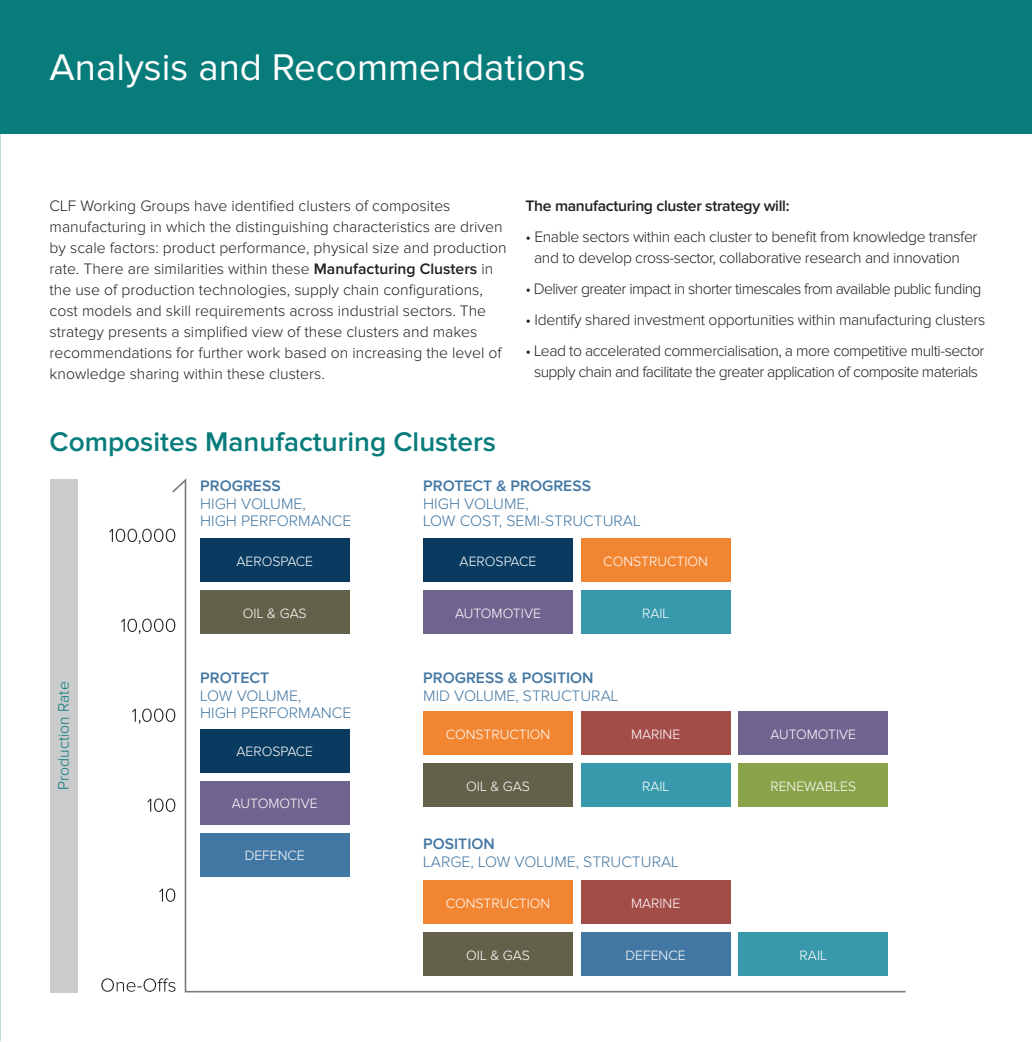
<style>
.page{position:relative;width:1032px;height:1042px;background:#fff}
.page>*{position:absolute;margin:0;border:0;box-sizing:border-box;transform-origin:0 0}
.t1{font:38.5px "Proxima Nova";color:#fff}
.t2{font:600 28px "Proxima Nova";color:#087c7b}
.t3{font:300 15.75px/21px "Proxima Nova";color:#231f20}
.t4{font:300 15.75px/21px "Proxima Nova";letter-spacing:-.04em;color:#231f20;text-align:center}
.t5{font:300 15.75px/17.5px "Proxima Nova";color:#4377a3}
.t6{font:300 15.75px/21px "Proxima Nova";letter-spacing:-.025em;color:#231f20;text-align:center}
.t7{font:300 15.75px "Proxima Nova";letter-spacing:-.02em;color:#231f20}
.t8{font:600 15.75px "Proxima Nova";color:#4377a3}
.t9{font:600 15.75px "Proxima Nova";letter-spacing:-.02em;color:#231f20}
.t10{font:300 15.75px "Proxima Nova";color:#087c7b}
.t11{font:300 14px "Proxima Nova";color:#fff}
.s1{font-weight:600}
</style>
<div class="page">
<div style="left:0;top:0;width:1032px;height:134px;background:#087c7b"></div>
<svg style="left:170px;top:478px;width:736px;height:515px"></svg>
<svg style="left:109px;top:529px;width:66px;height:15px"></svg>
<svg style="left:121px;top:618px;width:54px;height:16px"></svg>
<svg style="left:132px;top:708px;width:43px;height:16px"></svg>
<svg style="left:147px;top:798px;width:28px;height:14px"></svg>
<svg style="left:159px;top:888px;width:16px;height:14px"></svg>
<svg style="left:101px;top:978px;width:74px;height:14px"></svg>
<div style="left:50px;top:479px;width:27px;height:513px;background:#cacbcc"></div>
<div style="left:423px;top:538px;width:150px;height:44px;background:#093a5f"></div>
<div style="left:423px;top:590px;width:150px;height:44px;background:#71638f"></div>
<div style="left:581px;top:538px;width:149px;height:44px;background:#f18531"></div>
<div style="left:423px;top:880px;width:150px;height:44px;background:#f18531"></div>
<div style="left:581px;top:880px;width:149px;height:44px;background:#a34d49"></div>
<div style="left:423px;top:711px;width:150px;height:44px;background:#f18531"></div>
<div style="left:581px;top:711px;width:149px;height:44px;background:#a34d49"></div>
<div style="left:739px;top:711px;width:149px;height:44px;background:#71638f"></div>
<div style="left:581px;top:590px;width:149px;height:44px;background:#3799ab"></div>
<div style="left:423px;top:763px;width:150px;height:44px;background:#64614b"></div>
<div style="left:581px;top:763px;width:149px;height:44px;background:#3799ab"></div>
<div style="left:739px;top:763px;width:149px;height:44px;background:#8aa34a"></div>
<div style="left:423px;top:932px;width:150px;height:44px;background:#64614b"></div>
<div style="left:581px;top:932px;width:149px;height:44px;background:#4377a3"></div>
<div style="left:739px;top:932px;width:149px;height:44px;background:#3799ab"></div>
<div style="left:200px;top:538px;width:149px;height:44px;background:#093a5f"></div>
<div style="left:200px;top:729px;width:149px;height:43px;background:#093a5f"></div>
<div style="left:200px;top:590px;width:149px;height:44px;background:#64614b"></div>
<div style="left:200px;top:781px;width:149px;height:43px;background:#71638f"></div>
<div style="left:200px;top:833px;width:149px;height:43px;background:#4377a3"></div>
<p class="t1" style="left:50px;top:45px;width:537px">Analysis and Recommendations</p>
<p class="t3" style="left:50px;top:196px;width:458px">CLF Working Groups have identified clusters of composites manufacturing in which the distinguishing characteristics are driven by scale factors: product performance, physical size and production rate. There are similarities within these <span class="s1">Manufacturing Clusters</span> in the use of production technologies, supply chain configurations, cost models and skill requirements across industrial sectors. The strategy presents a simplified view of these clusters and makes recommendations for further work based on increasing the level of knowledge sharing within these clusters.</p>
<p class="t9" style="left:525px;top:197px;width:266px">The manufacturing cluster strategy will:</p>
<p class="t6" style="left:525px;top:227px;width:454px">• Enable sectors within each cluster to benefit from knowledge transfer and to develop cross-sector, collaborative research and innovation</p>
<p class="t4" style="left:525px;top:279px;width:458px">• Deliver greater impact in shorter timescales from available public funding</p>
<p class="t7" style="left:525px;top:312px;width:461px">• Identify shared investment opportunities within manufacturing clusters</p>
<p class="t4" style="left:525px;top:340px;width:461px">• Lead to accelerated commercialisation, a more competitive multi-sector supply chain and facilitate the greater application of composite materials</p>
<p class="t2" style="left:50px;top:426px;width:448px">Composites Manufacturing Clusters</p>
<p class="t10" style="left:56px;top:789px;width:110px;rotate:-90deg">Production Rate</p>
<p class="t8" style="left:200px;top:477px;width:82px">PROGRESS</p>
<p class="t5" style="left:200px;top:495px;width:107px">HIGH VOLUME,</p>
<p class="t5" style="left:200px;top:513px;width:153px">HIGH PERFORMANCE</p>
<p class="t11" style="left:236px;top:555px;width:78px">AEROSPACE</p>
<p class="t11" style="left:243px;top:607px;width:65px">OIL &amp; GAS</p>
<p class="t8" style="left:200px;top:669px;width:71px">PROTECT</p>
<p class="t5" style="left:200px;top:687px;width:153px">LOW VOLUME,<br>HIGH PERFORMANCE</p>
<p class="t11" style="left:236px;top:745px;width:78px">AEROSPACE</p>
<p class="t11" style="left:232px;top:797px;width:87px">AUTOMOTIVE</p>
<p class="t11" style="left:245px;top:849px;width:62px">DEFENCE</p>
<p class="t8" style="left:423px;top:477px;width:169px">PROTECT &amp; PROGRESS</p>
<p class="t5" style="left:423px;top:495px;width:219px">HIGH VOLUME,<br>LOW COST, SEMI-STRUCTURAL</p>
<p class="t11" style="left:460px;top:555px;width:78px">AEROSPACE</p>
<p class="t11" style="left:455px;top:607px;width:87px">AUTOMOTIVE</p>
<p class="t11" style="left:603px;top:555px;width:106px">CONSTRUCTION</p>
<p class="t11" style="left:642px;top:607px;width:29px">RAIL</p>
<p class="t8" style="left:423px;top:669px;width:172px">PROGRESS &amp; POSITION</p>
<p class="t5" style="left:423px;top:687px;width:197px">MID VOLUME, STRUCTURAL</p>
<p class="t11" style="left:446px;top:728px;width:106px">CONSTRUCTION</p>
<p class="t11" style="left:631px;top:728px;width:51px">MARINE</p>
<p class="t11" style="left:770px;top:728px;width:87px">AUTOMOTIVE</p>
<p class="t11" style="left:466px;top:780px;width:65px">OIL &amp; GAS</p>
<p class="t11" style="left:642px;top:780px;width:29px">RAIL</p>
<p class="t11" style="left:770px;top:780px;width:87px">RENEWABLES</p>
<p class="t8" style="left:423px;top:835px;width:73px">POSITION</p>
<p class="t5" style="left:423px;top:853px;width:257px">LARGE, LOW VOLUME, STRUCTURAL</p>
<p class="t11" style="left:446px;top:896px;width:106px">CONSTRUCTION</p>
<p class="t11" style="left:631px;top:896px;width:51px">MARINE</p>
<p class="t11" style="left:466px;top:948px;width:65px">OIL &amp; GAS</p>
<p class="t11" style="left:625px;top:948px;width:62px">DEFENCE</p>
<p class="t11" style="left:799px;top:948px;width:29px">RAIL</p>
</div>
